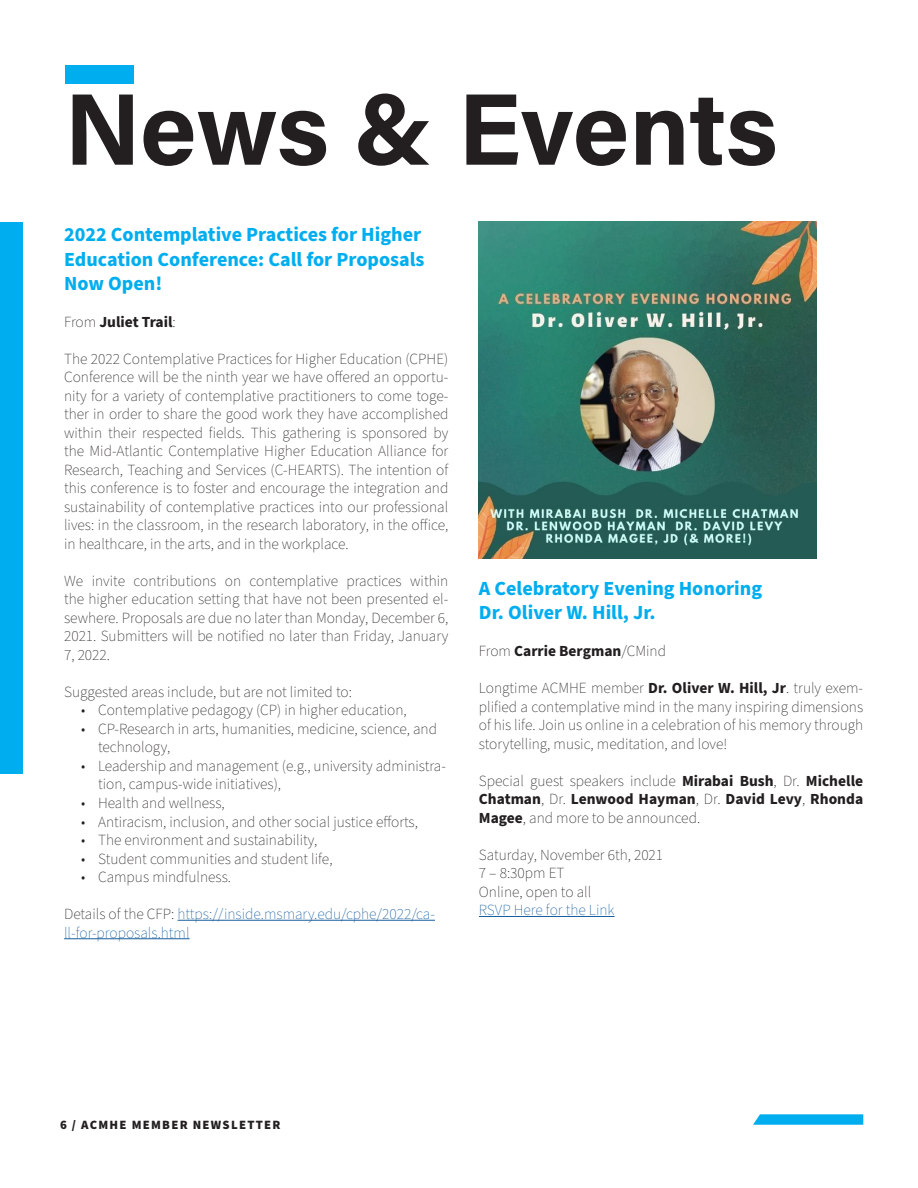
<style>
.page{position:relative;width:918px;height:1188px;background:#fff}
.page>*{position:absolute;margin:0;border:0;box-sizing:border-box;transform-origin:0 0}
.Titles{font:700 101.85px "Acumin Pro";letter-spacing:-.005em;color:#231f20}
.Body_Text{font:700 20.1px/24px "Source Sans Pro";color:#00aeef}
.Body_Text-2{font:200 15.45px/18.5px "Source Sans Pro";color:#231f20;text-align:justify}
.Body_Text-3{font:200 15.45px/18.5px "Source Sans Pro";color:#175d9e}
.Body_Text-4{font:700 15.45px "Source Sans Pro";color:#231f20}
.t1{font:900 12.75px "Source Sans Pro";letter-spacing:.1em;color:#231f20}
.s1{font-weight:200}
.s2{color:#231f20}
.s3{font-weight:700}
</style>
<div class="page">
<div style="left:65px;top:65px;width:68px;height:19px;background:#00aeef"></div>
<div style="left:0;top:223px;width:22px;height:551px;background:#00aeef"></div>
<svg style="left:753px;top:1114px;width:110px;height:11px"></svg>
<hr style="left:479px;top:916px;width:136px;height:1px;background:#175d9e">
<hr style="left:178px;top:920px;width:257px;height:1px;background:#175d9e">
<hr style="left:64px;top:938px;width:126px;height:1px;background:#175d9e">
<img style="left:479px;top:221px;width:337px;height:338px">
<p class="Titles" style="left:64px;top:57px;width:715px">News &amp; Events</p>
<p class="Body_Text" style="left:64px;top:223px;width:362px">2022 Contemplative Practices for Higher<br>Education Conference: Call for Proposals<br>Now Open!</p>
<p class="Body_Text-4" style="left:64px;top:311px;width:113px"><span class="s1">From</span> Juliet Trail<span class="s1">:</span></p>
<p class="Body_Text-2" style="left:64px;top:350px;width:386px">The 2022 Contemplative Practices for Higher Education (CPHE)<br>Conference will be the ninth year we have offered an opportu&shy;nity for a variety of contemplative practitioners to come toge&shy;ther in order to share the good work they have accomplished within their respected fields. This gathering is sponsored by the Mid-Atlantic Contemplative Higher Education Alliance for Research, Teaching and Services (C-HEARTS). The intention of this conference is to foster and encourage the integration and sustainability of contemplative practices into our professional lives: in the classroom, in the research laboratory, in the office, in healthcare, in the arts, and in the workplace.</p>
<p class="Body_Text-2" style="left:64px;top:572px;width:386px">We invite contributions on contemplative practices within the higher education setting that have not been presented el&shy;sewhere. Proposals are due no later than Monday, December 6, 2021. Submitters will be notified no later than Friday, January 7, 2022.</p>
<p class="Body_Text-2" style="left:64px;top:683px;width:289px">Suggested areas include, but are not limited to:</p>
<p class="Body_Text-2" style="left:81px;top:702px;width:327px">• Contemplative pedagogy (CP) in higher education,</p>
<p class="Body_Text-2" style="left:98px;top:720px;width:341px;text-indent:-17px">• CP-Research in arts, humanities, medicine, science, and technology,</p>
<p class="Body_Text-2" style="left:98px;top:757px;width:349px;text-indent:-17px">• Leadership and management (e.g., university administra&shy;tion, campus-wide initiatives),</p>
<p class="Body_Text-2" style="left:81px;top:794px;width:145px">• Health and wellness,</p>
<p class="Body_Text-2" style="left:81px;top:813px;width:338px">• Antiracism, inclusion, and other social justice efforts,</p>
<p class="Body_Text-2" style="left:81px;top:831px;width:238px">• The environment and sustainability,</p>
<p class="Body_Text-2" style="left:81px;top:850px;width:253px">• Student communities and student life,</p>
<p class="Body_Text-2" style="left:81px;top:868px;width:152px">• Campus mindfulness.</p>
<p class="Body_Text-3" style="left:64px;top:905px;width:372px"><span class="s2">Details of the CFP:</span> https://inside.msmary.edu/cphe/2022/ca&shy;ll-for-proposals.html</p>
<p class="Body_Text" style="left:479px;top:577px;width:285px">A Celebratory Evening Honoring<br>Dr. Oliver W. Hill, Jr.</p>
<p class="Body_Text-4" style="left:479px;top:640px;width:189px"><span class="s1">From</span> Carrie Bergman<span class="s1">/CMind</span></p>
<p class="Body_Text-2" style="left:479px;top:679px;width:386px">Longtime ACMHE member <span class="s3">Dr. Oliver W. Hill, Jr</span>. truly exem&shy;plified a contemplative mind in the many inspiring dimensions of his life. Join us online in a celebration of his memory through storytelling, music, meditation, and love!</p>
<p class="Body_Text-2" style="left:479px;top:772px;width:386px">Special guest speakers include <span class="s3">Mirabai Bush</span>, Dr. <span class="s3">Michelle Chatman</span>, Dr. <span class="s3">Lenwood Hayman</span>, Dr. <span class="s3">David Levy</span>, <span class="s3">Rhonda Magee</span>, and more to be announced.</p>
<p class="Body_Text-2" style="left:479px;top:846px;width:186px">Saturday, November 6th, 2021</p>
<p class="Body_Text-2" style="left:479px;top:864px;width:87px">7 – 8:30pm ET</p>
<p class="Body_Text-3" style="left:479px;top:883px;width:137px"><span class="s2">Online, open to all<br></span>RSVP Here for the Link</p>
<p class="t1" style="left:60px;top:1116px;width:222px">6 / ACMHE MEM BER NEWSLETTER</p>
</div>
